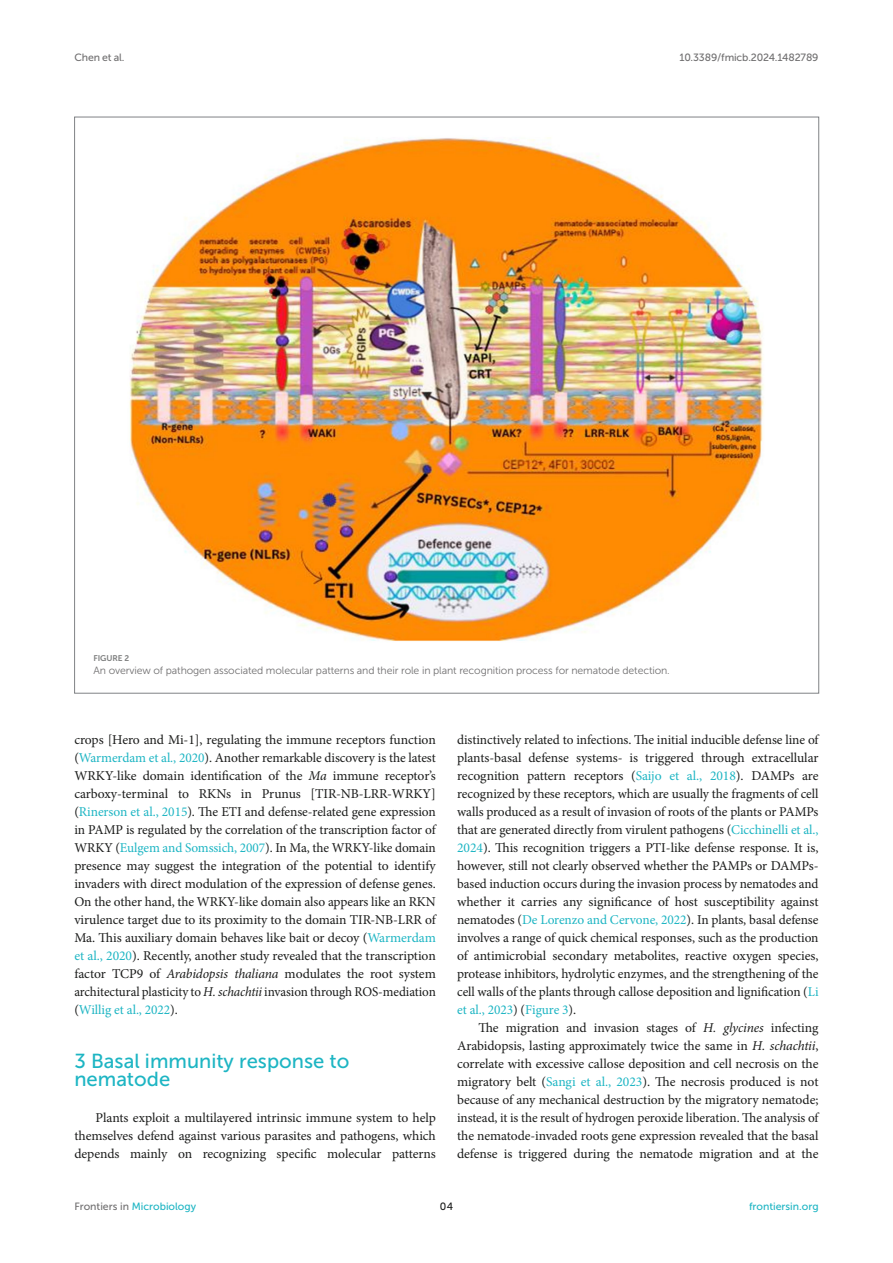
<style>
.page{position:relative;width:893px;height:1263px;background:#fff}
.page>*{position:absolute;margin:0;border:0;box-sizing:border-box;transform-origin:0 0}
.HEAD_1{font:20.25px/18px "Museo Sans 500";color:#1db5c3}
.TEXT{font:13.5px/18px "Minion Pro";letter-spacing:-.005em;color:#1b1c1b;text-align:justify}
.TEXT_FLUSH{font:13.5px/18px "Minion Pro";letter-spacing:-.005em;color:#1b1c1b;text-align:justify}
.FIG_LEG{font:10.5px "Museo Sans 300";letter-spacing:-.01em;color:#706f70}
.t1{font:10.5px "Museo Sans 500";color:#1db5c3}
.t2{font:10.5px "Museo Sans 500";letter-spacing:-.015em;color:#706f70}
.t3{font:10.5px "Museo Sans 500";color:#1b1c1b}
.FIG_HD{font:8.25px "Museo Sans 700";letter-spacing:-.01em;color:#7e7f7f}
.s1{color:#1db5c3}
.s2{font-style:italic}
.s3{color:#706f70}
</style>
<div class="page">
<img style="left:129px;top:137px;width:635px;height:505px">
<p class="t2" style="left:74px;top:51px;width:52px">Chen et al.</p>
<p class="t2" style="left:679px;top:51px;width:141px">10.3389/fmicb.2024.1482789</p>
<p class="FIG_HD" style="left:94px;top:653px;width:37px">FIGURE 2</p>
<p class="FIG_LEG" style="left:94px;top:665px;width:578px">An overview of pathogen associated molecular patterns and their role in plant recognition process for nematode detection.</p>
<p class="TEXT" style="left:74px;top:731px;width:363px">crops [Hero and Mi-1], regulating the immune receptors function (<span class="s1">Warmerdam et al., 2020</span>). Another remarkable discovery is the latest WRKY-like domain identification of the <span class="s2">Ma</span> immune receptor’s carboxy-terminal to RKNs in Prunus [TIR-NB-LRR-WRKY] (<span class="s1">Rinerson et al., 2015</span>). The ETI and defense-related gene expression in PAMP is regulated by the correlation of the transcription factor of WRKY (<span class="s1">Eulgem and Somssich, 2007</span>). In Ma, the WRKY-like domain presence may suggest the integration of the potential to identify invaders with direct modulation of the expression of defense genes.<br>On the other hand, the WRKY-like domain also appears like an RKN virulence target due to its proximity to the domain TIR-NB-LRR of Ma. This auxiliary domain behaves like bait or decoy (<span class="s1">Warmerdam et al., 2020</span>). Recently, another study revealed that the transcription factor TCP9 of <span class="s2">Arabidopsis thaliana</span> modulates the root system architectural plasticity to <span class="s2">H. schachtii</span> invasion through ROS-mediation (<span class="s1">Willig et al., 2022</span>).</p>
<p class="HEAD_1" style="left:74px;top:1052px;width:276px">3 Basal immunity response to nematode</p>
<p class="TEXT_FLUSH" style="left:74px;top:1109px;width:363px;text-indent:21px">Plants exploit a multilayered intrinsic immune system to help themselves defend against various parasites and pathogens, which depends mainly on recognizing specific molecular patterns</p>
<p class="TEXT_FLUSH" style="left:457px;top:731px;width:363px">distinctively related to infections. The initial inducible defense line of plants-basal defense systems- is triggered through extracellular recognition pattern receptors (<span class="s1">Saijo et al., 2018</span>). DAMPs are recognized by these receptors, which are usually the fragments of cell walls produced as a result of invasion of roots of the plants or PAMPs that are generated directly from virulent pathogens (<span class="s1">Cicchinelli et al., 2024</span>). This recognition triggers a PTI-like defense response. It is, however, still not clearly observed whether the PAMPs or DAMPs&shy;based induction occurs during the invasion process by nematodes and whether it carries any significance of host susceptibility against nematodes (<span class="s1">De Lorenzo and Cervone, 2022</span>). In plants, basal defense involves a range of quick chemical responses, such as the production of antimicrobial secondary metabolites, reactive oxygen species, protease inhibitors, hydrolytic enzymes, and the strengthening of the cell walls of the plants through callose deposition and lignification (<span class="s1">Li et al., 2023</span>) (<span class="s1">Figure 3</span>).</p>
<p class="TEXT" style="left:457px;top:1019px;width:363px;text-indent:21px">The migration and invasion stages of <span class="s2">H. glycines</span> infecting Arabidopsis, lasting approximately twice the same in <span class="s2">H. schachtii</span>, correlate with excessive callose deposition and cell necrosis on the migratory belt (<span class="s1">Sangi et al., 2023</span>). The necrosis produced is not because of any mechanical destruction by the migratory nematode; instead, it is the result of hydrogen peroxide liberation. The analysis of the nematode-invaded roots gene expression revealed that the basal defense is triggered during the nematode migration and at the</p>
<p class="t1" style="left:74px;top:1200px;width:123px"><span class="s3">Frontiers in</span> Microbiology</p>
<p class="t3" style="left:440px;top:1200px;width:15px">04</p>
<p class="t1" style="left:749px;top:1200px;width:71px">frontiersin.org</p>
</div>
